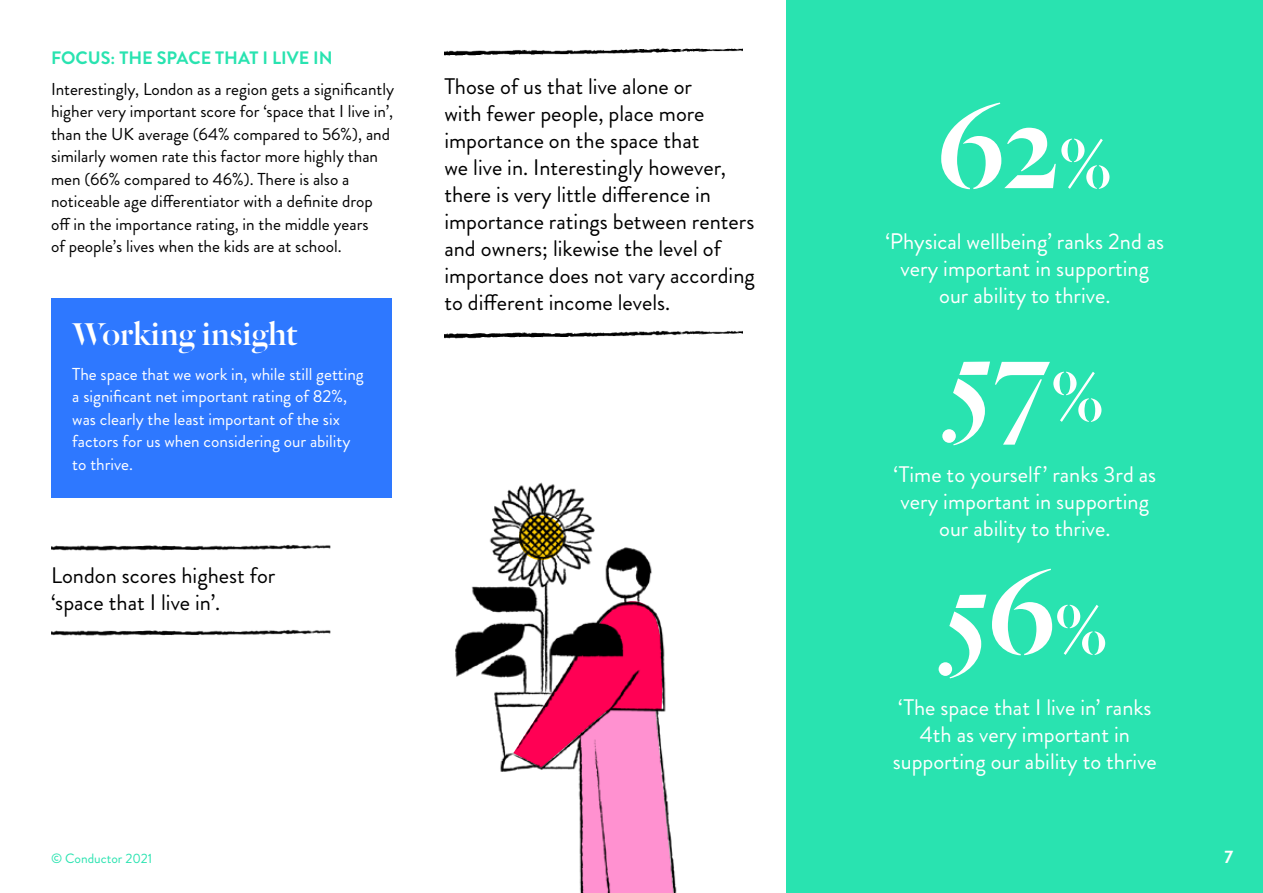
<style>
.page{position:relative;width:1263px;height:893px;background:#fff}
.page>*{position:absolute;margin:0;border:0;box-sizing:border-box;transform-origin:0 0}
.t1{font:138px "Dala Floda Roman No.2";color:#fff}
.t2{font:34.5px "Dala Floda Roman No.2";color:#fff}
.t3{font:22.5px/27px "Brandon Grotesque";color:#000}
.t4{font:22.5px/27px "Brandon Grotesque";color:#fff;text-align:center}
.t5{font:700 18px "Brandon Grotesque";color:#29e3b0}
.t6{font:700 18px "Brandon Grotesque";color:#fff}
.t7{font:17.25px/22.5px "Brandon Grotesque";color:#000}
.t8{font:17.25px/22.5px "Brandon Grotesque";color:#fff}
.t9{font:13.5px "Brandon Grotesque";color:#29e3b0}
.s1{font-size:82.5px}
</style>
<div class="page">
<div style="left:787px;top:0;width:476px;height:893px;background:#29e3b0"></div>
<div style="left:51px;top:298px;width:340px;height:199px;background:#2e78ff"></div>
<img style="left:444px;top:48px;width:298px;height:8px">
<img style="left:444px;top:330px;width:298px;height:9px">
<img style="left:455px;top:482px;width:222px;height:411px">
<img style="left:51px;top:544px;width:279px;height:7px">
<img style="left:51px;top:629px;width:279px;height:7px">
<p class="t5" style="left:51px;top:45px;width:283px">FOCUS: THE SPACE THAT I LIVE IN</p>
<p class="t7" style="left:51px;top:78px;width:345px">Interestingly, London as a region gets a significantly higher very important score for ‘space that I live in’, than the UK average (64% compared to 56%), and similarly women rate this factor more highly than men (66% compared to 46%). There is also a noticeable age differentiator with a definite drop off in the importance rating, in the middle years<br>of people’s lives when the kids are at school.</p>
<p class="t3" style="left:444px;top:74px;width:312px">Those of us that live alone or<br>with fewer people, place more importance on the space that<br>we live in. Interestingly however, there is very little difference in importance ratings between renters and owners; likewise the level of importance does not vary according to different income levels.</p>
<h2 class="t2" style="left:72px;top:311px;width:227px">Working insight</h2>
<p class="t8" style="left:72px;top:363px;width:293px">The space that we work in, while still getting a significant net important rating of 82%, was clearly the least important of the six factors for us when considering our ability to thrive.</p>
<h3 class="t3" style="left:51px;top:562px;width:226px">London scores highest for ‘space that I live in’.</h3>
<h1 class="t1" style="left:938px;top:53px;width:175px">62<span class="s1">%</span></h1>
<h3 class="t4" style="left:885px;top:228px;width:280px">‘Physical wellbeing’ ranks 2nd as very important in supporting our ability to thrive.</h3>
<h1 class="t1" style="left:946px;top:286px;width:159px">57<span class="s1">%</span></h1>
<h3 class="t4" style="left:893px;top:461px;width:264px">‘Time to yourself ’ ranks 3rd as very important in supporting our ability to thrive.</h3>
<h1 class="t1" style="left:942px;top:519px;width:167px">56<span class="s1">%</span></h1>
<h3 class="t4" style="left:893px;top:694px;width:266px">‘The space that I live in’ ranks<br>4th as very important in supporting our ability to thrive</h3>
<p class="t9" style="left:51px;top:849px;width:103px">© Conductor 2021</p>
<p class="t6" style="left:1224px;top:844px;width:10px">7</p>
</div>
